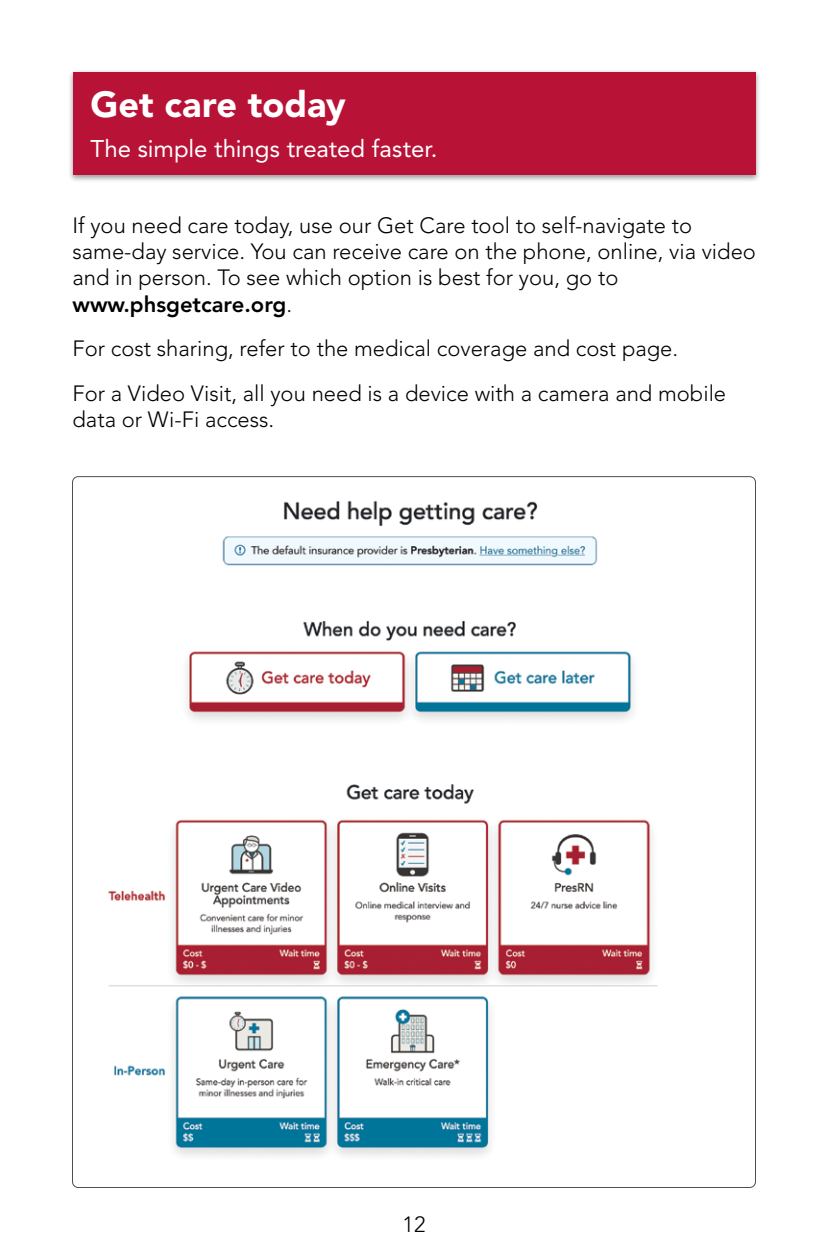
<style>
.page{position:relative;width:828px;height:1260px;background:#fff}
.page>*{position:absolute;margin:0;border:0;box-sizing:border-box;transform-origin:0 0}
.t1{font:900 36px "Avenir LT Std";color:#fff}
.t2{font:24px "Avenir LT Std";color:#fff}
.t3{font:300 22px/26.4px "Avenir LT Std";color:#000}
.t4{font:300 22px "Avenir LT Std";color:#000}
.s1{font-weight:800}
</style>
<div class="page">
<div style="left:68px;top:69px;width:693px;height:114px;background:#000;opacity:.4"></div>
<div style="left:73px;top:72px;width:683px;height:103px;background:#b81237"></div>
<img style="left:74px;top:478px;width:680px;height:679px">
<h2 class="t1" style="left:90px;top:82px;width:257px">Get care today</h2>
<p class="t2" style="left:90px;top:134px;width:349px">The simple things treated faster.</p>
<p class="t3" style="left:72px;top:212px;width:685px">If you need care today, use our Get Care tool to self-navigate to same-day service. You can receive care on the phone, online, via video and in person. To see which option is best for you, go to <span class="s1">www.phsgetcare.org</span>.</p>
<p class="t3" style="left:72px;top:336px;width:607px">For cost sharing, refer to the medical coverage and cost page.</p>
<p class="t3" style="left:72px;top:380px;width:655px">For a Video Visit, all you need is a device with a camera and mobile data or Wi-Fi access.</p>
<p class="t4" style="left:403px;top:1212px;width:24px">12</p>
</div>
